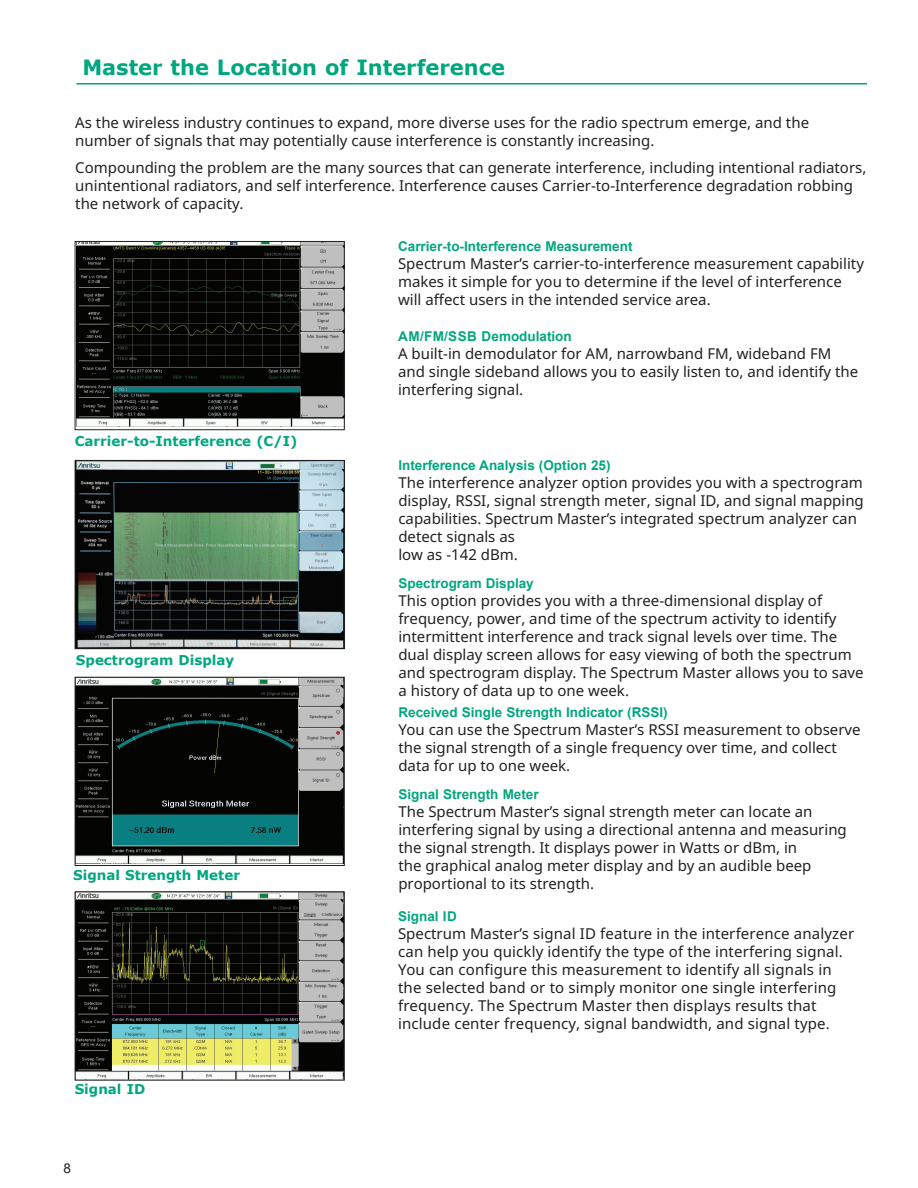
<style>
.page{position:relative;width:918px;height:1188px;background:#fff}
.page>*{position:absolute;margin:0;border:0;box-sizing:border-box;transform-origin:0 0}
.Masthead_14_pt_Verda{font:700 21px "Verdana";color:#00a77e}
.Introductory_Body_te{font:15px/18px "Noto Sans";color:#231f20}
.subhead_9pt_Arial_Bo{font:700 13.5px "Arial";color:#00a77e}
.figure_caption{font:700 13.5px "Verdana";color:#00a77e}
.t1{font:13.5px "Arial";color:#231f20}
</style>
<div class="page">
<img style="left:77px;top:679px;width:266px;height:185px">
<div style="left:75px;top:677px;width:270px;height:189px;border:1px solid #231f20"></div>
<img style="left:77px;top:894px;width:266px;height:185px">
<div style="left:75px;top:892px;width:270px;height:189px;border:1px solid #231f20"></div>
<img style="left:77px;top:243px;width:266px;height:183px">
<div style="left:75px;top:241px;width:270px;height:189px;border:1px solid #231f20"></div>
<img style="left:77px;top:462px;width:266px;height:185px">
<div style="left:75px;top:460px;width:270px;height:189px;border:1px solid #231f20"></div>
<hr style="left:76px;top:83px;width:791px;height:2px;background:#00a77e">
<p class="Masthead_14_pt_Verda" style="left:82px;top:52px;width:424px">Master the Location of Interference</p>
<p class="Introductory_Body_te" style="left:75px;top:113px;width:735px">As the wireless industry continues to expand, more diverse uses for the radio spectrum emerge, and the number of signals that may potentially cause interference is constantly increasing.</p>
<p class="Introductory_Body_te" style="left:75px;top:158px;width:793px">Compounding the problem are the many sources that can generate interference, including intentional radiators, unintentional radiators, and self interference. Interference causes Carrier-to-Interference degradation robbing the network of capacity.</p>
<p class="figure_caption" style="left:75px;top:432px;width:224px">Carrier-to-Interference (C/I)</p>
<p class="figure_caption" style="left:76px;top:650px;width:160px">Spectrogram Display</p>
<p class="figure_caption" style="left:73px;top:865px;width:168px">Signal Strength Meter</p>
<p class="figure_caption" style="left:75px;top:1079px;width:72px">Signal ID</p>
<p class="t1" style="left:64px;top:1159px;width:9px">8</p>
<p class="subhead_9pt_Arial_Bo" style="left:398px;top:237px;width:236px">Carrier-to-Interference Measurement</p>
<p class="Introductory_Body_te" style="left:398px;top:254px;width:467px">Spectrum Master’s carrier-to-interference measurement capability makes it simple for you to determine if the level of interference will affect users in the intended service area.</p>
<p class="subhead_9pt_Arial_Bo" style="left:398px;top:327px;width:175px">AM/FM/SSB Demodulation</p>
<p class="Introductory_Body_te" style="left:398px;top:344px;width:462px">A built-in demodulator for AM, narrowband FM, wideband FM and single sideband allows you to easily listen to, and identify the interfering signal.</p>
<p class="subhead_9pt_Arial_Bo" style="left:398px;top:456px;width:214px">Interference Analysis (Option 25)</p>
<p class="Introductory_Body_te" style="left:398px;top:473px;width:467px">The interference analyzer option provides you with a spectrogram display, RSSI, signal strength meter, signal ID, and signal mapping capabilities. Spectrum Master’s integrated spectrum analyzer can detect signals as<br>low as -142 dBm.</p>
<p class="subhead_9pt_Arial_Bo" style="left:398px;top:573px;width:137px">Spectrogram Display</p>
<p class="Introductory_Body_te" style="left:398px;top:591px;width:467px">This option provides you with a three-dimensional display of frequency, power, and time of the spectrum activity to identify intermittent interference and track signal levels over time. The dual display screen allows for easy viewing of both the spectrum and spectrogram display. The Spectrum Master allows you to save a history of data up to one week.</p>
<p class="subhead_9pt_Arial_Bo" style="left:398px;top:703px;width:271px">Received Single Strength Indicator (RSSI)</p>
<p class="Introductory_Body_te" style="left:398px;top:720px;width:464px">You can use the Spectrum Master’s RSSI measurement to observe the signal strength of a single frequency over time, and collect data for up to one week.</p>
<p class="subhead_9pt_Arial_Bo" style="left:398px;top:785px;width:142px">Signal Strength Meter</p>
<p class="Introductory_Body_te" style="left:398px;top:802px;width:450px">The Spectrum Master’s signal strength meter can locate an interfering signal by using a directional antenna and measuring the signal strength. It displays power in Watts or dBm, in<br>the graphical analog meter display and by an audible beep proportional to its strength.</p>
<p class="subhead_9pt_Arial_Bo" style="left:398px;top:907px;width:60px">Signal ID</p>
<p class="Introductory_Body_te" style="left:398px;top:924px;width:458px">Spectrum Master’s signal ID feature in the interference analyzer can help you quickly identify the type of the interfering signal.<br>You can configure this measurement to identify all signals in the selected band or to simply monitor one single interfering frequency. The Spectrum Master then displays results that include center frequency, signal bandwidth, and signal type.</p>
</div>
